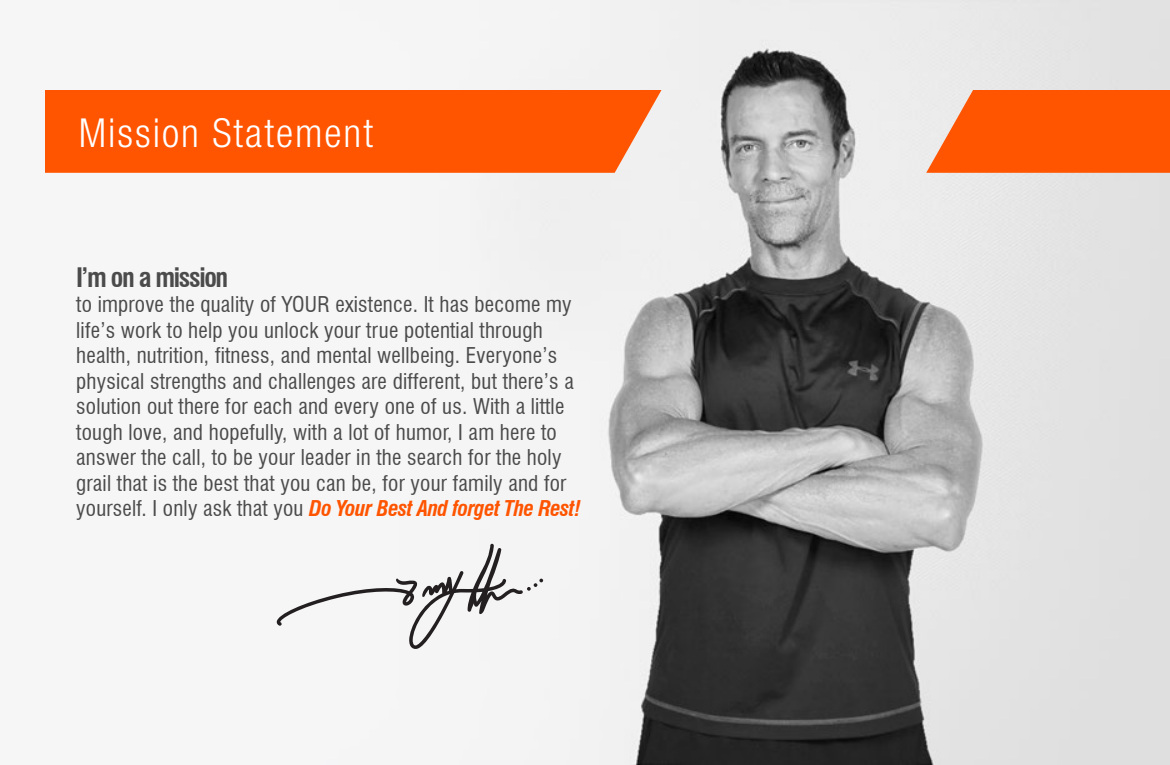
<style>
.page{position:relative;width:1170px;height:765px;background:#fff}
.page>*{position:absolute;margin:0;border:0;box-sizing:border-box;transform-origin:0 0}
.t1{font:300 condensed 40px "Helvetica Neue";letter-spacing:.05em;color:#fff}
.t2{font:700 condensed 26.25px "Swiss 721 BT";letter-spacing:-.05em;color:#4b4b4b}
.t3{font:condensed 21.25px/25.5px "Swiss 721 BT";letter-spacing:.01em;color:#4b4b4b}
.s1{font-weight:700;font-style:italic;color:#ff5400}
</style>
<div class="page">
<img style="left:276px;top:0;width:894px;height:765px">
<div style="left:45px;top:90px;width:617px;height:83px;background:#ff5400"></div>
<svg style="left:926px;top:90px;width:244px;height:83px;background:#fc6217"></svg>
<svg style="left:277px;top:544px;width:266px;height:105px"></svg>
<h1 class="t1" style="left:79px;top:109px;width:296px">Mission Statement</h1>
<p class="t2" style="left:76px;top:262px;width:154px">I’m on a mission</p>
<p class="t3" style="left:76px;top:292px;width:506px">to improve the quality of YOUR existence. It has become my life’s work to help you unlock your true potential through health, nutrition, fitness, and mental wellbeing. Everyone’s physical strengths and challenges are different, but there’s a solution out there for each and every one of us. With a little tough love, and hopefully, with a lot of humor, I am here to answer the call, to be your leader in the search for the holy grail that is the best that you can be, for your family and for yourself. I only ask that you <span class="s1">Do Your Best And forget The Rest!</span></p>
</div>
